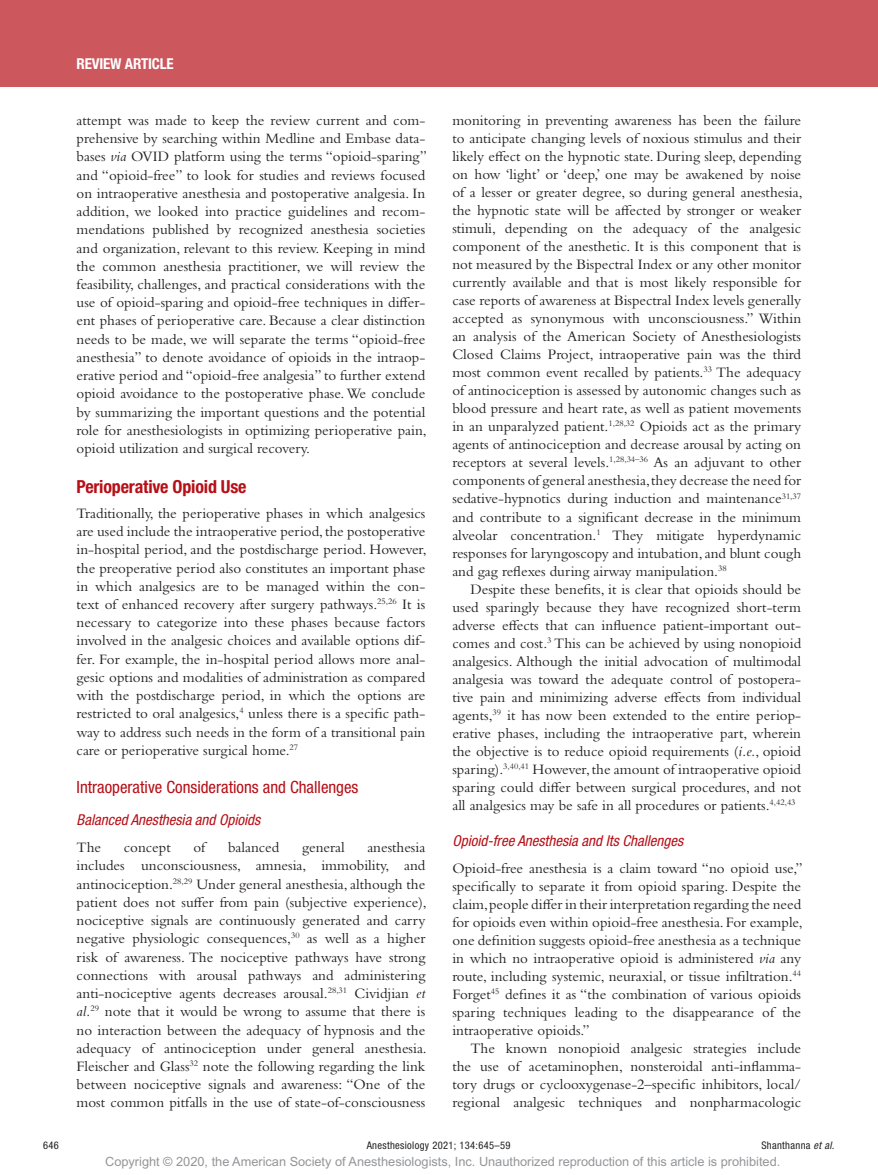
<style>
.page{position:relative;width:878px;height:1175px;background:#fff}
.page>*{position:absolute;margin:0;border:0;box-sizing:border-box;transform-origin:0 0}
.t1{font:700 condensed 18px "Helvetica Neue LT Std";letter-spacing:-.01em;color:#b70f17}
.t2{font:condensed 16.8px "Helvetica Neue LT Std";color:#b70f17}
.t3{font:15px/18px "Bembo Std";color:#231f20;text-align:justify}
.t4{font:italic condensed 15px "Helvetica Neue LT Std";color:#b70f17}
.t5{font:700 condensed 15px "Helvetica Neue LT Std";letter-spacing:-.01em;color:#fff}
.t6{font:12.75px "Arial MT Std";color:#939598}
.t7{font:condensed 10.5px "Helvetica Neue LT Std";letter-spacing:.03em;color:#231f20}
.s1{font-style:italic}
</style>
<div class="page">
<div style="left:0;top:0;width:878px;height:86px;background:#cc575d"></div>
<p class="t5" style="left:77px;top:54px;width:99px">REVIEW ARTICLE</p>
<p class="t3" style="left:77px;top:111px;width:352px">attempt was made to keep the review current and com&shy;prehensive by searching within Medline and Embase data&shy;bases <span class="s1">via</span> OVID platform using the terms “opioid-sparing” and “opioid-free” to look for studies and reviews focused on intraoperative anesthesia and postoperative analgesia. In addition, we looked into practice guidelines and recom&shy;mendations published by recognized anesthesia societies and organization, relevant to this review. Keeping in mind the common anesthesia practitioner, we will review the feasibility, challenges, and practical considerations with the use of opioid-sparing and opioid-free techniques in differ&shy;ent phases of perioperative care. Because a clear distinction needs to be made, we will separate the terms “opioid-free anesthesia” to denote avoidance of opioids in the intraop&shy;erative period and “opioid-free analgesia” to further extend opioid avoidance to the postoperative phase. We conclude by summarizing the important questions and the potential role for anesthesiologists in optimizing perioperative pain, opioid utilization and surgical recovery.</p>
<p class="t1" style="left:77px;top:475px;width:171px">Perioperative Opioid Use</p>
<p class="t3" style="left:77px;top:504px;width:352px">Traditionally, the perioperative phases in which analgesics are used include the intraoperative period, the postoperative in-hospital period, and the postdischarge period. However, the preoperative period also constitutes an important phase in which analgesics are to be managed within the con&shy;text of enhanced recovery after surgery pathways.<sup>25,26</sup> It is necessary to categorize into these phases because factors involved in the analgesic choices and available options dif&shy;fer. For example, the in-hospital period allows more anal&shy;gesic options and modalities of administration as compared with the postdischarge period, in which the options are restricted to oral analgesics,<sup>4</sup> unless there is a specific path&shy;way to address such needs in the form of a transitional pain care or perioperative surgical home.<sup>27</sup></p>
<p class="t2" style="left:77px;top:777px;width:283px">Intraoperative Considerations and Challenges</p>
<p class="t4" style="left:77px;top:811px;width:185px">Balanced Anesthesia and Opioids</p>
<p class="t3" style="left:77px;top:838px;width:26px">The</p>
<p class="t3" style="left:124px;top:838px;width:48px">concept</p>
<p class="t3" style="left:193px;top:838px;width:13px">of</p>
<p class="t3" style="left:228px;top:838px;width:53px">balanced</p>
<p class="t3" style="left:302px;top:838px;width:44px">general</p>
<p class="t3" style="left:77px;top:838px;width:352px;text-indent:291px">anesthesia includes unconsciousness, amnesia, immobility, and antinociception.<sup>28,29</sup> Under general anesthesia, although the patient does not suffer from pain (subjective experience), nociceptive signals are continuously generated and carry negative physiologic consequences,<sup>30</sup> as well as a higher risk of awareness. The nociceptive pathways have strong connections with arousal pathways and administering anti-nociceptive agents decreases arousal.<sup>28,31</sup> Cividjian <span class="s1">et al.</span><sup>29</sup> note that it would be wrong to assume that there is no interaction between the adequacy of hypnosis and the adequacy of antinociception under general anesthesia.<br>Fleischer and Glass<sup>32</sup> note the following regarding the link between nociceptive signals and awareness: “One of the most common pitfalls in the use of state-of-consciousness</p>
<p class="t3" style="left:452px;top:111px;width:352px">monitoring in preventing awareness has been the failure to anticipate changing levels of noxious stimulus and their likely effect on the hypnotic state. During sleep, depending on how ‘light’ or ‘deep,’ one may be awakened by noise of a lesser or greater degree, so during general anesthesia, the hypnotic state will be affected by stronger or weaker stimuli, depending on the adequacy of the analgesic component of the anesthetic. It is this component that is not measured by the Bispectral Index or any other monitor currently available and that is most likely responsible for case reports of awareness at Bispectral Index levels generally accepted as synonymous with unconsciousness.” Within an analysis of the American Society of Anesthesiologists Closed Claims Project, intraoperative pain was the third most common event recalled by patients.<sup>33</sup> The adequacy of antinociception is assessed by autonomic changes such as blood pressure and heart rate, as well as patient movements in an unparalyzed patient.<sup>1,28,32</sup> Opioids act as the primary agents of antinociception and decrease arousal by acting on receptors at several levels.<sup>1,28,34–36</sup> As an adjuvant to other components of general anesthesia, they decrease the need for sedative-hypnotics during induction and maintenance<sup>31,37 </sup>and contribute to a significant decrease in the minimum alveolar concentration.<sup>1</sup> They mitigate hyperdynamic responses for laryngoscopy and intubation, and blunt cough and gag reflexes during airway manipulation.<sup>38</sup></p>
<p class="t3" style="left:452px;top:579px;width:350px;text-indent:18px">Despite these benefits, it is clear that opioids should be used sparingly because they have recognized short-term adverse effects that can influence patient-important out&shy;comes and cost.<sup>3</sup> This can be achieved by using nonopioid analgesics. Although the initial advocation of multimodal analgesia was toward the adequate control of postopera&shy;tive pain and minimizing adverse effects from individual agents,<sup>39</sup> it has now been extended to the entire periop&shy;erative phases, including the intraoperative part, wherein the objective is to reduce opioid requirements (<span class="s1">i.e.</span>, opioid sparing).<sup>3,40,41</sup> However, the amount of intraoperative opioid sparing could differ between surgical procedures, and not all analgesics may be safe in all procedures or patients.<sup>4,42,43</sup></p>
<p class="t4" style="left:452px;top:832px;width:232px">Opioid-free Anesthesia and Its Challenges</p>
<p class="t3" style="left:452px;top:859px;width:352px">Opioid-free anesthesia is a claim toward “no opioid use,” specifically to separate it from opioid sparing. Despite the claim, people differ in their interpretation regarding the need for opioids even within opioid-free anesthesia. For example, one definition suggests opioid-free anesthesia as a technique in which no intraoperative opioid is administered <span class="s1">via</span> any route, including systemic, neuraxial, or tissue infiltration.<sup>44<br></sup>Forget<sup>45</sup> defines it as “the combination of various opioids sparing techniques leading to the disappearance of the intraoperative opioids.”</p>
<p class="t3" style="left:452px;top:1039px;width:350px;text-indent:18px">The known nonopioid analgesic strategies include the use of acetaminophen, nonsteroidal anti-inflamma&shy;tory drugs or cyclooxygenase-2–specific inhibitors, local/ regional analgesic techniques and nonpharmacologic</p>
<p class="t7" style="left:43px;top:1139px;width:17px">646</p>
<p class="t7" style="left:367px;top:1139px;width:145px">Anesthesiology 2021; 134:645–59</p>
<p class="t7" style="left:761px;top:1139px;width:75px">Shanthanna <span class="s1">et al.</span></p>
<p class="t6" style="left:105px;top:1154px;width:676px">Copyright © 2020, the American Society of Anesthesiologists, Inc. Unauthorized reproduction of this article is prohibited.</p>
</div>
